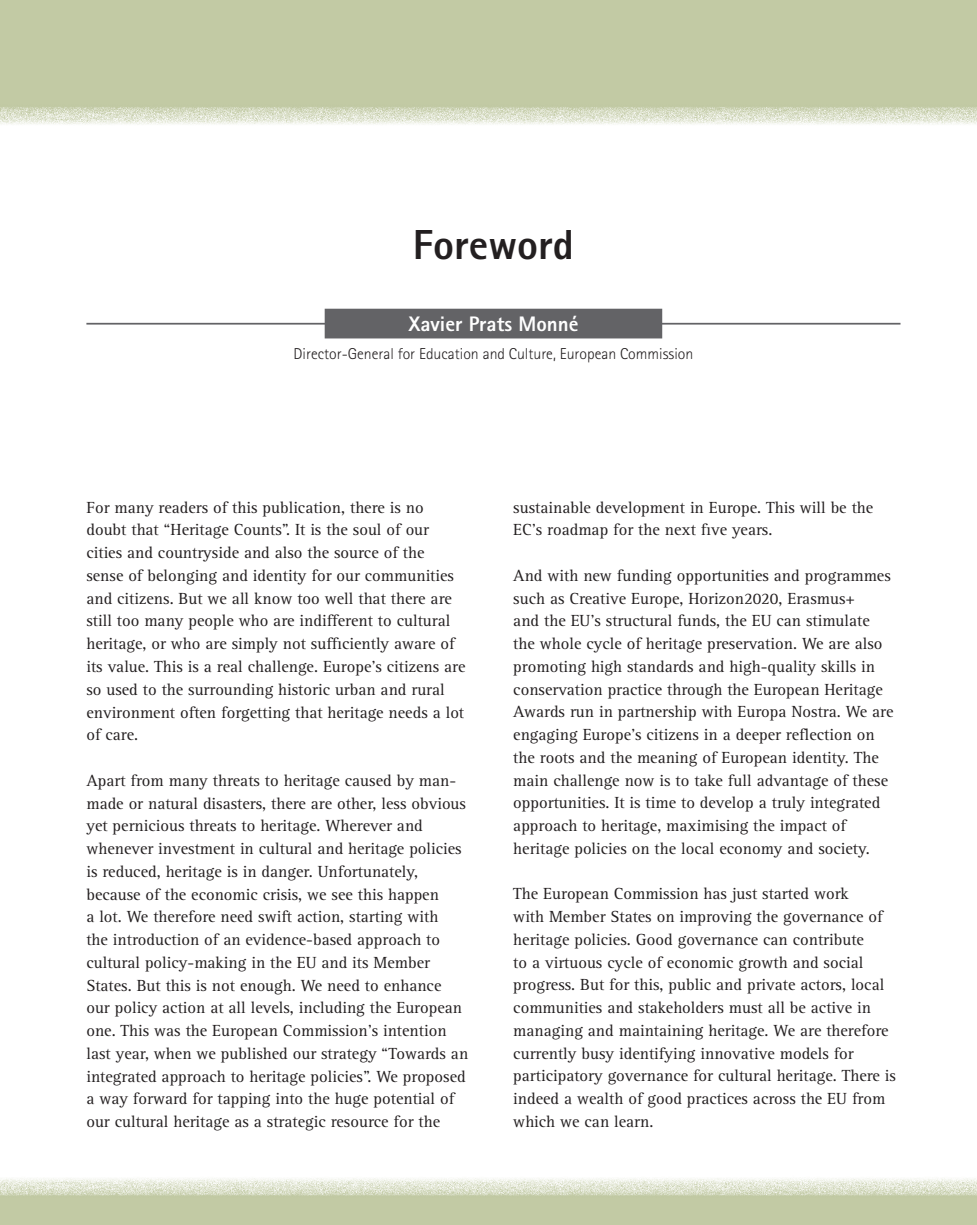
<style>
.page{position:relative;width:977px;height:1225px;background:#fff}
.page>*{position:absolute;margin:0;border:0;box-sizing:border-box;transform-origin:0 0}
.t1{font:800 42px "Agfa Rotis Sans Serif";color:#231f20}
.t2{font:800 21px "Agfa Rotis Sans Serif";color:#fff}
.t3{font:16.62px/22.8px "Agfa Rotis Serif";color:#231f20}
.t4{font:300 15.75px "Agfa Rotis Sans Serif";color:#231f20}
</style>
<div class="page">
<img style="left:0;top:1178px;width:976px;height:46px">
<img style="left:0;top:0;width:976px;height:125px">
<hr style="left:86px;top:323px;width:814px;height:1px;background:#636366">
<div style="left:324px;top:309px;width:338px;height:29px;background:#636366"></div>
<h1 class="t1" style="left:413px;top:218px;width:162px">Foreword</h1>
<p class="t2" style="left:408px;top:310px;width:171px">Xavier Prats Monné</p>
<p class="t4" style="left:293px;top:344px;width:401px">Director-General for Education and Culture, European Commission</p>
<p class="t3" style="left:86px;top:496px;width:380px">For many readers of this publication, there is no doubt that “Heritage Counts”. It is the soul of our cities and countryside and also the source of the sense of belonging and identity for our communities and citizens. But we all know too well that there are still too many people who are indifferent to cultural heritage, or who are simply not sufficiently aware of its value. This is a real challenge. Europe’s citizens are so used to the surrounding historic urban and rural environment often forgetting that heritage needs a lot of care.</p>
<p class="t3" style="left:86px;top:769px;width:383px">Apart from many threats to heritage caused by man&shy;made or natural disasters, there are other, less obvious yet pernicious threats to heritage. Wherever and whenever investment in cultural and heritage policies is reduced, heritage is in danger. Unfortunately, because of the economic crisis, we see this happen<br>a lot. We therefore need swift action, starting with<br>the introduction of an evidence-based approach to cultural policy-making in the EU and its Member States. But this is not enough. We need to enhance our policy action at all levels, including the European one. This was the European Commission’s intention last year, when we published our strategy “Towards an integrated approach to heritage policies”. We proposed a way forward for tapping into the huge potential of our cultural heritage as a strategic resource for the</p>
<p class="t3" style="left:513px;top:496px;width:361px">sustainable development in Europe. This will be the<br>EC’s roadmap for the next five years.</p>
<p class="t3" style="left:513px;top:564px;width:382px">And with new funding opportunities and programmes such as Creative Europe, Horizon2020, Erasmus+<br>and the EU’s structural funds, the EU can stimulate the whole cycle of heritage preservation. We are also promoting high standards and high-quality skills in conservation practice through the European Heritage Awards run in partnership with Europa Nostra. We are engaging Europe’s citizens in a deeper reflection on the roots and the meaning of European identity. The main challenge now is to take full advantage of these opportunities. It is time to develop a truly integrated approach to heritage, maximising the impact of heritage policies on the local economy and society.</p>
<p class="t3" style="left:513px;top:883px;width:384px">The European Commission has just started work<br>with Member States on improving the governance of heritage policies. Good governance can contribute<br>to a virtuous cycle of economic growth and social progress. But for this, public and private actors, local communities and stakeholders must all be active in managing and maintaining heritage. We are therefore currently busy identifying innovative models for participatory governance for cultural heritage. There is indeed a wealth of good practices across the EU from which we can learn.</p>
</div>
